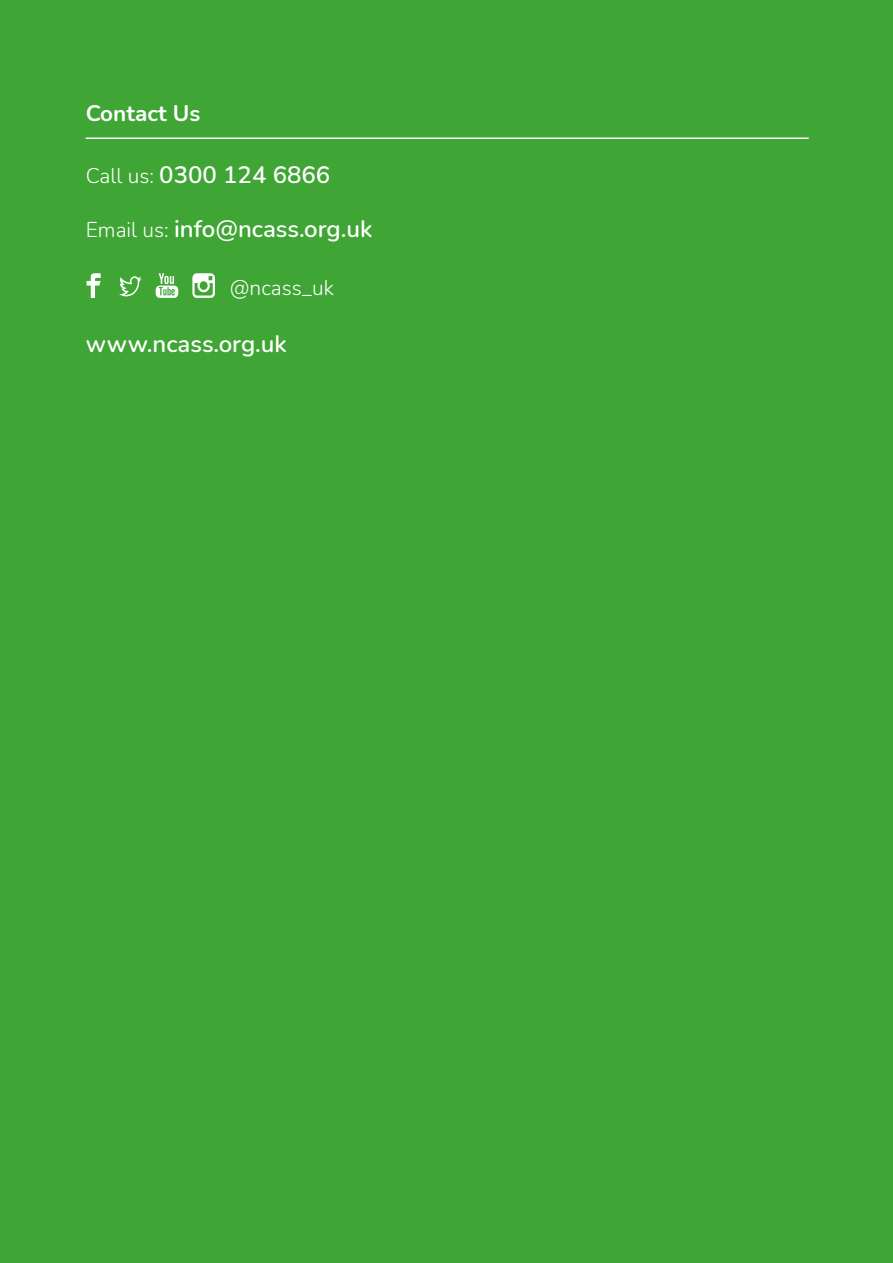
<style>
.page{position:relative;width:893px;height:1263px;background:#3fa535}
.page>*{position:absolute;margin:0;border:0;box-sizing:border-box;transform-origin:0 0}
.t1{font:600 24px "Nunito";color:#fff}
.t2{font:700 22.5px "Nunito";color:#fff}
.t3{font:300 21px "Nunito";color:#fff}
.s1{font-weight:300;font-size:21px}
</style>
<div class="page">
<hr style="left:86px;top:138px;width:723px;height:1px;background:#fff">
<svg style="left:87px;top:273px;width:14px;height:25px"></svg>
<svg style="left:119px;top:276px;width:23px;height:20px"></svg>
<svg style="left:156px;top:273px;width:22px;height:25px"></svg>
<svg style="left:192px;top:273px;width:23px;height:25px"></svg>
<p class="t2" style="left:86px;top:97px;width:116px">Contact Us</p>
<p class="t1" style="left:86px;top:158px;width:246px"><span class="s1">Call us:</span> 0300 124 6866</p>
<p class="t1" style="left:86px;top:212px;width:288px"><span class="s1">Email us:</span> info@ncass.org.uk</p>
<p class="t3" style="left:230px;top:273px;width:106px">@ncass_uk</p>
<p class="t1" style="left:86px;top:327px;width:203px">www.ncass.org.uk</p>
</div>
